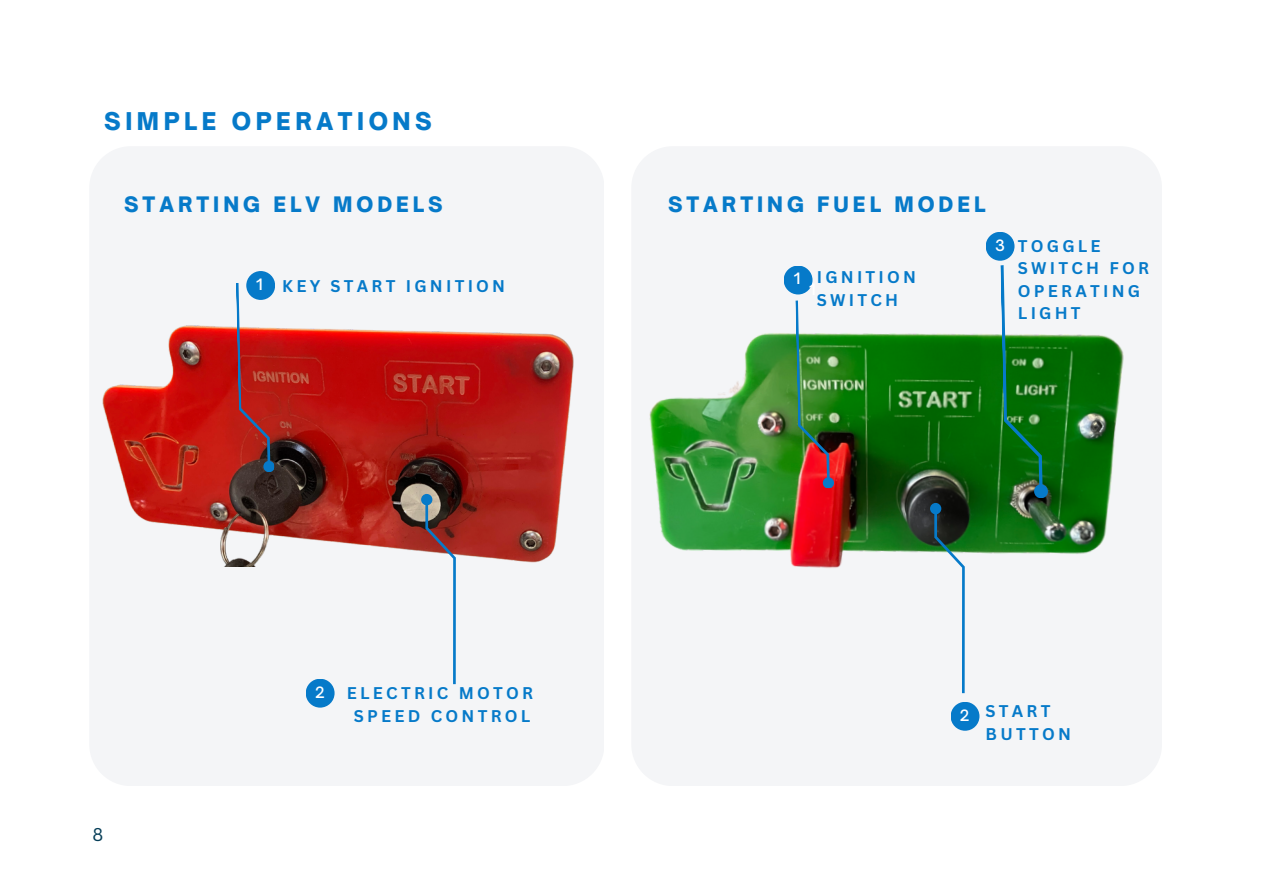
<style>
.page{position:relative;width:1263px;height:894px;background:#fff}
.page>*{position:absolute;margin:0;border:0;box-sizing:border-box;transform-origin:0 0}
.t1{font:900 23.4px "Open Sauce One";letter-spacing:.195em;color:#067ac9}
.t2{font:900 20.4px "Open Sauce One";letter-spacing:.195em;color:#067ac9}
.t3{font:18px "Canva Sans";color:#053d57}
.t4{font:700 16.5px/22.5px "Canva Sans";letter-spacing:.195em;color:#067ac9}
.t5{font:500 15px "Open Sauce One";color:#fff}
</style>
<div class="page">
<div style="left:90px;top:147px;width:514px;height:638px;background:#f4f5f7"></div>
<div style="left:1146px;top:156px;width:16px;height:620px;background:#f4f5f7"></div>
<img style="left:632px;top:147px;width:514px;height:639px">
<img style="left:90px;top:276px;width:567px;height:290px">
<svg style="left:1000px;top:264px;width:48px;height:235px"></svg>
<div style="left:986px;top:232px;width:28px;height:29px;background:#067ac9;border-radius:50%"></div>
<svg style="left:236px;top:282px;width:39px;height:191px"></svg>
<div style="left:306px;top:678px;width:29px;height:29px;background:#067ac9;border-radius:50%"></div>
<div style="left:246px;top:271px;width:29px;height:29px;background:#067ac9;border-radius:50%"></div>
<svg style="left:421px;top:494px;width:35px;height:190px"></svg>
<img style="left:795px;top:299px;width:39px;height:190px">
<svg style="left:930px;top:503px;width:35px;height:190px"></svg>
<div style="left:951px;top:701px;width:28px;height:29px;background:#067ac9;border-radius:50%"></div>
<p class="t1" style="left:104px;top:107px;width:329px">SIMPLE OPERATIONS</p>
<p class="t2" style="left:124px;top:192px;width:320px">STARTING ELV MODELS</p>
<p class="t2" style="left:668px;top:192px;width:319px">STARTING FUEL MODEL</p>
<p class="t5" style="left:256px;top:275px;width:8px">1</p>
<p class="t4" style="left:817px;top:265px;width:101px">IGNITION<br>SWITCH</p>
<p class="t5" style="left:794px;top:269px;width:8px">1</p>
<p class="t4" style="left:282px;top:274px;width:224px">KEY START IGNITION</p>
<p class="t5" style="left:809px;top:280px;width:8px">1</p>
<p class="t5" style="left:995px;top:236px;width:11px">3</p>
<p class="t4" style="left:1018px;top:234px;width:133px">TOGGLE<br>SWITCH FOR<br>OPERATING<br>LIGHT</p>
<p class="t3" style="left:93px;top:821px;width:12px">8</p>
<p class="t5" style="left:315px;top:682px;width:11px">2</p>
<p class="t4" style="left:347px;top:681px;width:188px;text-align:center">ELECTRIC MOTOR<br>SPEED CONTROL</p>
<p class="t5" style="left:960px;top:705px;width:11px">2</p>
<p class="t4" style="left:986px;top:699px;width:87px">START<br>BUTTON</p>
</div>
